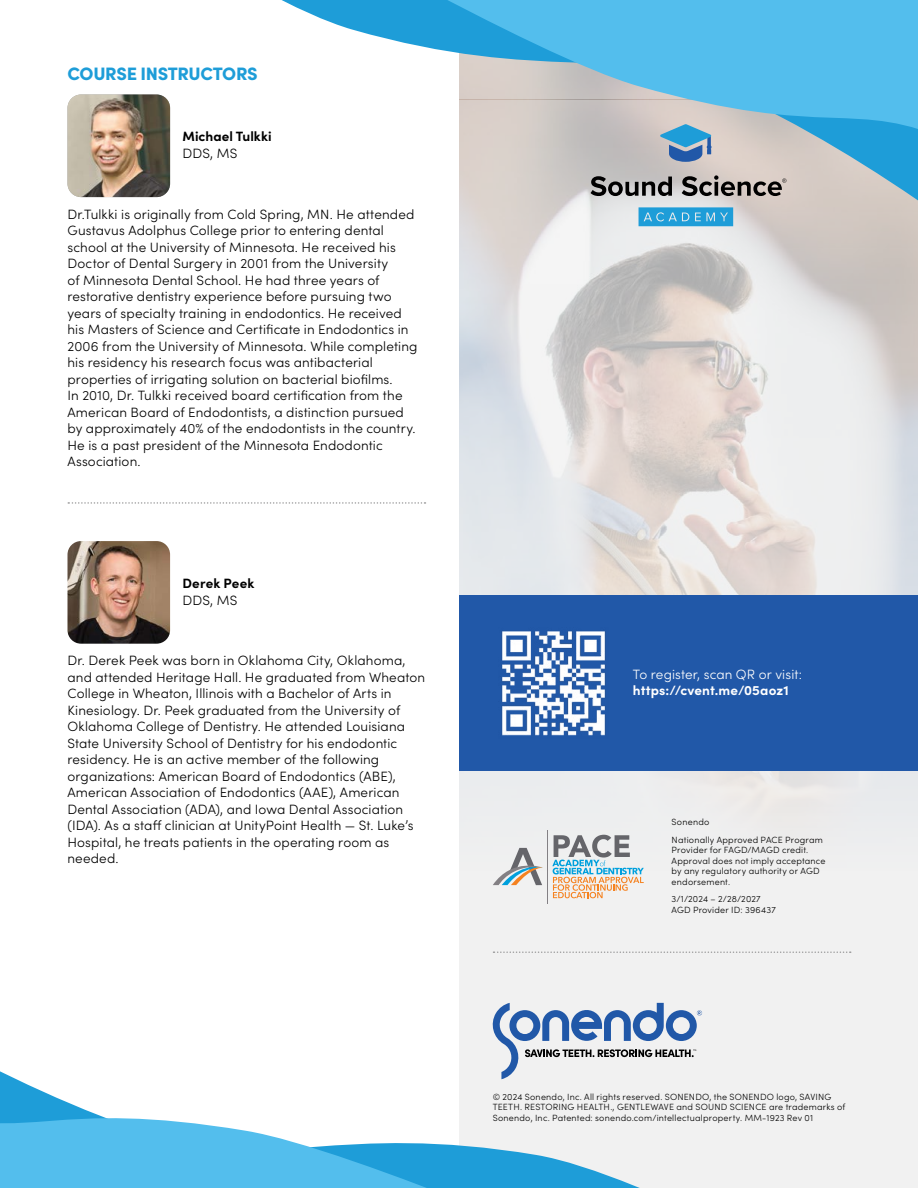
<style>
.page{position:relative;width:918px;height:1188px;background:#fff}
.page>*{position:absolute;margin:0;border:0;box-sizing:border-box;transform-origin:0 0}
.t1{font:900 18px "Sofia Pro";letter-spacing:-.02em;color:#1e9dd8}
.t2{font:300 13.5px/16.5px "Sofia Pro";letter-spacing:.01em;color:#000}
.t3{font:300 13.5px "Sofia Pro";letter-spacing:.01em;color:#fff}
.t4{font:700 13.5px "Sofia Pro";letter-spacing:.01em;color:#fff}
.t5{font:700 13.5px "Sofia Pro";letter-spacing:.005em;color:#000}
.t6{font:300 9px/10.5px "Sofia Pro";letter-spacing:.025em;color:#000}
</style>
<div class="page">
<div style="left:459px;top:0;width:459px;height:1188px;background:#f1f1f1"></div>
<img style="left:459px;top:214px;width:459px;height:634px">
<svg style="left:281px;top:0;width:637px;height:214px"></svg>
<svg style="left:0;top:1071px;width:640px;height:117px"></svg>
<svg style="left:591px;top:176px;width:81px;height:20px;background:#757474"></svg>
<svg style="left:682px;top:175px;width:104px;height:21px;background:#89827f"></svg>
<svg style="left:639px;top:207px;width:94px;height:19px;background:#34a5d9"></svg>
<svg style="left:660px;top:124px;width:51px;height:38px;background:#6ea0c4"></svg>
<svg style="left:68px;top:502px;width:357px;height:2px"></svg>
<svg style="left:494px;top:951px;width:357px;height:2px"></svg>
<svg style="left:493px;top:848px;width:50px;height:37px"></svg>
<hr style="left:547px;top:830px;width:1px;height:73px;background:#838084">
<svg style="left:552px;top:835px;width:92px;height:63px"></svg>
<img style="left:68px;top:94px;width:102px;height:103px">
<div style="left:459px;top:595px;width:459px;height:176px;background:#2158a8"></div>
<img style="left:501px;top:631px;width:105px;height:105px">
<svg style="left:490px;top:1003px;width:212px;height:76px"></svg>
<img style="left:68px;top:541px;width:102px;height:103px">
<h1 class="t1" style="left:68px;top:60px;width:192px">COURSE INSTRUCTORS</h1>
<p class="t5" style="left:183px;top:126px;width:91px">Michael Tulkki</p>
<p class="t2" style="left:183px;top:144px;width:56px">DDS, MS</p>
<p class="t2" style="left:68px;top:205px;width:351px">Dr.Tulkki is originally from Cold Spring, MN. He attended Gustavus Adolphus College prior to entering dental school at the University of Minnesota. He received his Doctor of Dental Surgery in 2001 from the University<br>of Minnesota Dental School. He had three years of restorative dentistry experience before pursuing two years of specialty training in endodontics. He received his Masters of Science and Certificate in Endodontics in 2006 from the University of Minnesota. While completing his residency his research focus was antibacterial properties of irrigating solution on bacterial biofilms.<br>In 2010, Dr. Tulkki received board certification from the American Board of Endodontists, a distinction pursued by approximately 40% of the endodontists in the country.<br>He is a past president of the Minnesota Endodontic Association.</p>
<p class="t5" style="left:183px;top:573px;width:73px">Derek Peek</p>
<p class="t2" style="left:183px;top:591px;width:56px">DDS, MS</p>
<p class="t2" style="left:68px;top:652px;width:359px">Dr. Derek Peek was born in Oklahoma City, Oklahoma, and attended Heritage Hall. He graduated from Wheaton College in Wheaton, Illinois with a Bachelor of Arts in Kinesiology. Dr. Peek graduated from the University of Oklahoma College of Dentistry. He attended Louisiana State University School of Dentistry for his endodontic residency. He is an active member of the following organizations: American Board of Endodontics (ABE), American Association of Endodontics (AAE), American Dental Association (ADA), and Iowa Dental Association (IDA). As a staff clinician at UnityPoint Health — St. Luke’s Hospital, he treats patients in the operating room as needed.</p>
<p class="t3" style="left:633px;top:664px;width:171px">To register, scan QR or visit:</p>
<p class="t4" style="left:633px;top:680px;width:158px">https://cvent.me/05aoz1</p>
<p class="t6" style="left:672px;top:813px;width:153px;line-height:17.2px">Sonendo<br>Nationally Approved PACE Program</p>
<p class="t6" style="left:672px;top:844px;width:155px">Provider for FAGD/MAGD credit.<br>Approval does not imply acceptance by any regulatory authority or AGD endorsement.</p>
<p class="t6" style="left:672px;top:893px;width:106px">3/1/2024 – 2/28/2027<br>AGD Provider ID: 396437</p>
<p class="t6" style="left:493px;top:1091px;width:354px">© 2024 Sonendo, Inc. All rights reserved. SONENDO, the SONENDO logo, SAVING<br>TEETH. RESTORING HEALTH., GENTLEWAVE and SOUND SCIENCE are trademarks of<br>Sonendo, Inc. Patented: sonendo.com/intellectualproperty. MM-1923 Rev 01</p>
</div>
